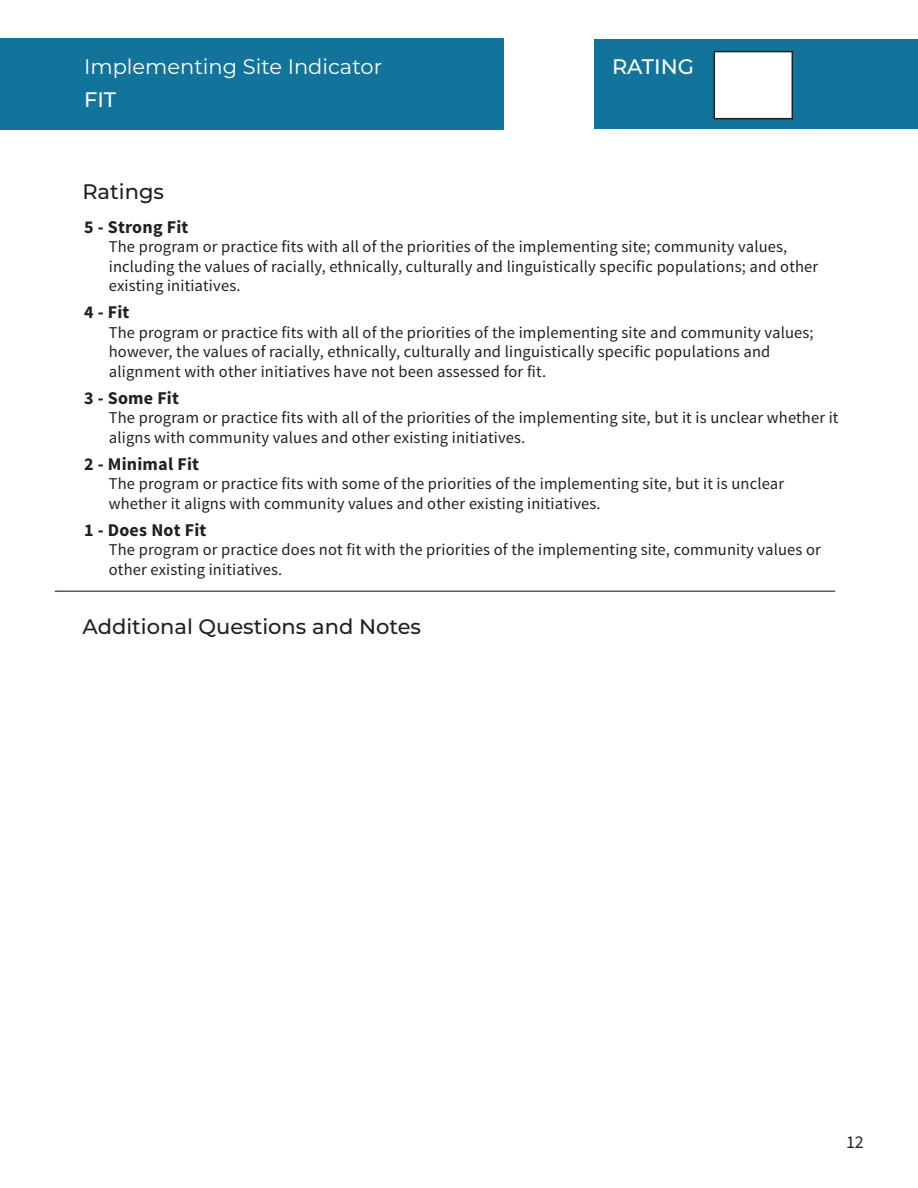
<style>
.page{position:relative;width:918px;height:1188px;background:#fff}
.page>*{position:absolute;margin:0;border:0;box-sizing:border-box;transform-origin:0 0}
.Heading_3{font:500 21px "Montserrat";color:#231f20}
.Heading_3-2{font:21px "Montserrat";color:#fff}
.Heading_3-3{font:500 21px "Montserrat";color:#fff}
.Body_Heading{font:700 18px "Source Sans Pro";letter-spacing:.01em;color:#231f20}
.t1{font:18px "Source Sans Pro";color:#231f20}
.body_rating_revised{font:16.5px/19.5px "Source Sans Pro";letter-spacing:.01em;color:#231f20}
</style>
<div class="page">
<div style="left:594px;top:40px;width:324px;height:89px;background:#12749b"></div>
<div style="left:714px;top:52px;width:78px;height:67px;background:#fff"></div>
<div style="left:714px;top:51px;width:79px;height:68px;border:2px solid #231f20"></div>
<div style="left:0;top:38px;width:504px;height:91px;background:#12749b"></div>
<hr style="left:55px;top:591px;width:780px;height:1px;background:#545d62">
<p class="Heading_3-2" style="left:84px;top:52px;width:300px">Implementing Site Indicator</p>
<p class="Heading_3-3" style="left:84px;top:85px;width:34px">FIT</p>
<p class="Heading_3" style="left:82px;top:177px;width:83px">Ratings</p>
<p class="Heading_3-3" style="left:612px;top:52px;width:84px">RATING</p>
<p class="Body_Heading" style="left:84px;top:215px;width:106px">5 - Strong Fit</p>
<p class="body_rating_revised" style="left:109px;top:237px;width:711px">The program or practice fits with all of the priorities of the implementing site; community values, including the values of racially, ethnically, culturally and linguistically specific populations; and other existing initiatives.</p>
<p class="Body_Heading" style="left:84px;top:301px;width:47px">4 - Fit</p>
<p class="body_rating_revised" style="left:109px;top:323px;width:706px">The program or practice fits with all of the priorities of the implementing site and community values; however, the values of racially, ethnically, culturally and linguistically specific populations and alignment with other initiatives have not been assessed for fit.</p>
<p class="Body_Heading" style="left:84px;top:386px;width:97px">3 - Some Fit</p>
<p class="body_rating_revised" style="left:109px;top:408px;width:731px">The program or practice fits with all of the priorities of the implementing site, but it is unclear whether it aligns with community values and other existing initiatives.</p>
<p class="Body_Heading" style="left:84px;top:452px;width:117px">2 - Minimal Fit</p>
<p class="body_rating_revised" style="left:109px;top:474px;width:677px">The program or practice fits with some of the priorities of the implementing site, but it is unclear whether it aligns with community values and other existing initiatives.</p>
<p class="Body_Heading" style="left:84px;top:518px;width:124px">1 - Does Not Fit</p>
<p class="body_rating_revised" style="left:109px;top:540px;width:714px">The program or practice does not fit with the priorities of the implementing site, community values or other existing initiatives.</p>
<p class="Heading_3" style="left:82px;top:612px;width:340px">Additional Questions and Notes</p>
<p class="t1" style="left:846px;top:1130px;width:19px">12</p>
</div>
